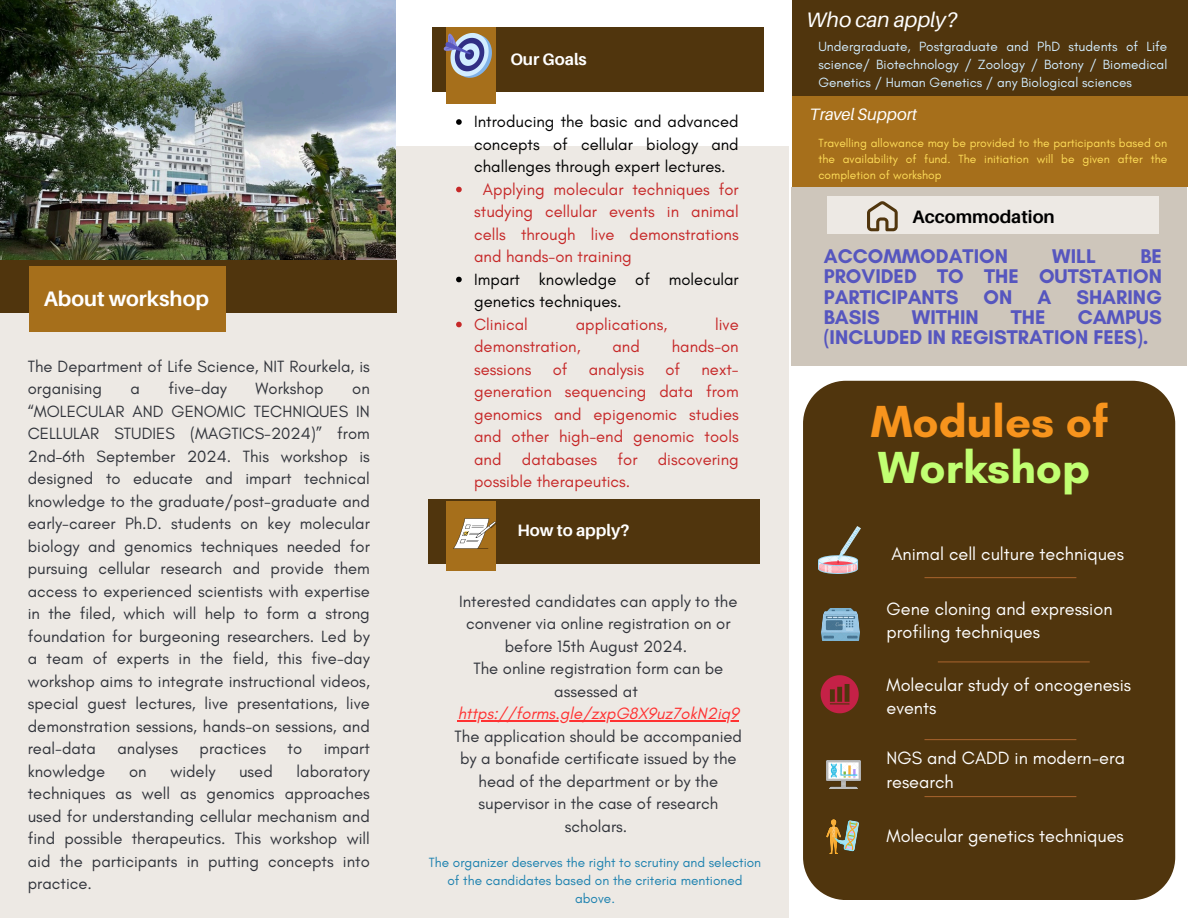
<style>
.page{position:relative;width:1188px;height:918px;background:#fff}
.page>*{position:absolute;margin:0;border:0;box-sizing:border-box;transform-origin:0 0}
.t1{font:700 45.75px/46.2px "Glacial Indifference";color:#f7941d}
.t2{font:700 21px "Aileron";color:#fff}
.t3{font:italic 21px "Aileron";color:#fff}
.t4{font:700 20.25px/20.2px "Glacial Indifference";color:#5656bf;text-align:justify}
.t5{font:18.15px/23.7px "Glacial Indifference";color:#fff}
.t6{font:700 18px "Aileron";color:#000}
.t7{font:16.65px/22.5px "Glacial Indifference";color:#31343b;text-align:justify}
.t8{font:16.65px/22.5px "Glacial Indifference";color:#c62828;text-align:justify}
.t9{font:16.65px/22.5px "Glacial Indifference";color:#000;text-align:justify}
.t10{font:700 16.5px "Aileron";color:#fff}
.t11{font:italic 16.5px "Aileron";color:#fff}
.t12{font:13.65px/18px "Glacial Indifference";color:#d2edff;text-align:justify}
.t13{font:13.65px/18px "Glacial Indifference";color:#1c81af;text-align:center}
.t14{font:12px/16px "Glacial Indifference";color:#ffde59;text-align:justify}
.s1{font-style:italic;color:#ff3131}
.s2{color:#c1ff72}
</style>
<div class="page">
<div style="left:0;top:147px;width:789px;height:771px;background:#ede9e4"></div>
<div style="left:791px;top:187px;width:396px;height:179px;background:#cec6bb"></div>
<div style="left:792px;top:95px;width:396px;height:92px;background:#a66f1b"></div>
<img style="left:0;top:0;width:396px;height:261px">
<div style="left:0;top:261px;width:397px;height:52px;background:#50350d"></div>
<div style="left:29px;top:267px;width:197px;height:65px;background:#a66f1b"></div>
<div style="left:433px;top:27px;width:331px;height:65px;background:#50350d"></div>
<div style="left:446px;top:27px;width:50px;height:77px;background:#a66f1b"></div>
<div style="left:428px;top:499px;width:331px;height:65px;background:#50350d"></div>
<div style="left:446px;top:501px;width:50px;height:70px;background:#a66f1b"></div>
<div style="left:792px;top:0;width:396px;height:96px;background:#50350d"></div>
<svg style="left:443px;top:33px;width:49px;height:45px"></svg>
<svg style="left:453px;top:518px;width:43px;height:31px"></svg>
<div style="left:803px;top:381px;width:372px;height:519px;background:#50350d"></div>
<svg style="left:821px;top:675px;width:38px;height:38px"></svg>
<hr style="left:924px;top:577px;width:152px;height:1px;background:#ff914d">
<hr style="left:938px;top:661px;width:152px;height:1px;background:#ff914d">
<hr style="left:924px;top:739px;width:152px;height:1px;background:#ff914d">
<hr style="left:924px;top:796px;width:152px;height:1px;background:#ff914d">
<img style="left:818px;top:526px;width:42px;height:48px">
<img style="left:827px;top:760px;width:34px;height:29px">
<img style="left:822px;top:609px;width:37px;height:31px">
<img style="left:826px;top:820px;width:33px;height:34px">
<div style="left:827px;top:196px;width:331px;height:37px;background:#ede9e4"></div>
<svg style="left:867px;top:201px;width:30px;height:30px"></svg>
<svg style="left:456px;top:119px;width:6px;height:6px"></svg>
<svg style="left:456px;top:187px;width:6px;height:5px"></svg>
<svg style="left:456px;top:277px;width:6px;height:5px"></svg>
<svg style="left:456px;top:322px;width:6px;height:5px"></svg>
<hr style="left:458px;top:720px;width:281px;height:1px;background:#ff3131">
<h5 class="t2" style="left:44px;top:286px;width:167px">About workshop</h5>
<h6 class="t7" style="left:28px;top:355px;width:344px">The Department of Life Science, NIT Rourkela, is organising</h6>
<h6 class="t7" style="left:131px;top:377px;width:11px">a</h6>
<h6 class="t7" style="left:169px;top:377px;width:60px">five-day</h6>
<h6 class="t7" style="left:256px;top:377px;width:70px">Workshop</h6>
<h6 class="t7" style="left:28px;top:377px;width:344px;text-indent:324px">on “MOLECULAR AND GENOMIC TECHNIQUES IN CELLULAR STUDIES (MAGTICS-2024)” from 2nd–6th September 2024. This workshop is designed to educate and impart technical knowledge to the graduate/post-graduate and early-career Ph.D. students on key molecular biology and genomics techniques needed for pursuing cellular research and provide them access to experienced scientists with expertise in the filed, which will help to form a strong foundation for burgeoning researchers. Led by a team of experts in the field, this five-day workshop aims to integrate instructional videos, special guest lectures, live presentations, live demonstration sessions, hands-on sessions, and real-data</h6>
<h6 class="t7" style="left:117px;top:737px;width:62px">analyses</h6>
<h6 class="t7" style="left:200px;top:737px;width:68px">practices</h6>
<h6 class="t7" style="left:288px;top:737px;width:16px">to</h6>
<h6 class="t7" style="left:324px;top:737px;width:48px">impart</h6>
<h6 class="t7" style="left:28px;top:760px;width:344px;text-indent:269px">laboratory techniques as well as genomics approaches used for understanding cellular mechanism and find possible therapeutics. This workshop will aid the participants in putting concepts into practice.</h6>
<h6 class="t7" style="left:28px;top:760px;width:79px">knowledge</h6>
<h6 class="t7" style="left:129px;top:760px;width:19px">on</h6>
<h6 class="t7" style="left:170px;top:760px;width:47px">widely</h6>
<h6 class="t7" style="left:239px;top:760px;width:35px">used</h6>
<h6 class="t10" style="left:510px;top:49px;width:78px">Our Goals</h6>
<p class="t9" style="left:474px;top:110px;width:266px">Introducing the basic and advanced concepts of cellular biology and challenges through expert lectures.</p>
<p class="t8" style="left:474px;top:178px;width:266px;text-indent:9px">Applying molecular techniques for studying cellular events in animal cells through live demonstrations and hands-on training</p>
<h5 class="t9" style="left:474px;top:268px;width:266px">Impart knowledge of molecular genetics techniques.</h5>
<h2 class="t8" style="left:474px;top:313px;width:55px">Clinical</h2>
<h2 class="t8" style="left:576px;top:313px;width:93px">applications,</h2>
<h2 class="t8" style="left:715px;top:313px;width:25px">live</h2>
<h2 class="t8" style="left:474px;top:335px;width:108px">demonstration,</h2>
<h2 class="t8" style="left:612px;top:335px;width:29px">and</h2>
<h2 class="t8" style="left:672px;top:335px;width:68px">hands-on</h2>
<h2 class="t8" style="left:474px;top:358px;width:59px">sessions</h2>
<h2 class="t8" style="left:553px;top:358px;width:16px">of</h2>
<h2 class="t8" style="left:589px;top:358px;width:57px">analysis</h2>
<h2 class="t8" style="left:665px;top:358px;width:16px">of</h2>
<h2 class="t8" style="left:474px;top:358px;width:266px;text-indent:227px">next&shy;generation sequencing data from genomics and epigenomic studies and other high-end genomic tools and databases for discovering possible therapeutics.</h2>
<p class="t10" style="left:518px;top:520px;width:113px">How to apply?</p>
<h1 class="t7" style="left:459px;top:590px;width:280px;text-align:center">Interested candidates can apply to the convener via online registration on or before 15th August 2024.<br>The online registration form can be assessed at</h1>
<p class="t7" style="left:455px;top:702px;width:289px;text-align:center"><span class="s1">https://forms.gle/zxpG8X9uz7okN2iq9<br></span>The application should be accompanied by a bonafide certificate issued by the head of the department or by the supervisor in the case of research scholars.</p>
<h6 class="t13" style="left:429px;top:854px;width:334px">The organizer deserves the right to scrutiny and selection of the candidates based on the criteria mentioned above.</h6>
<h4 class="t3" style="left:807px;top:6px;width:153px">Who can apply?</h4>
<p class="t12" style="left:818px;top:37px;width:350px">Undergraduate, Postgraduate and PhD students of Life science/ Biotechnology / Zoology / Botony / Biomedical Genetics / Human Genetics / any Biological sciences</p>
<h6 class="t11" style="left:810px;top:104px;width:109px">Travel Support</h6>
<p class="t14" style="left:818px;top:134px;width:350px">Travelling allowance may be provided to the participants based on the availability of fund. The initiation will be given after the completion of workshop</p>
<p class="t6" style="left:913px;top:205px;width:144px">Accommodation</p>
<p class="t4" style="left:824px;top:246px;width:186px">ACCOMMODATION</p>
<p class="t4" style="left:1052px;top:246px;width:45px">WILL</p>
<p class="t4" style="left:824px;top:246px;width:340px;text-indent:317px">BE PROVIDED TO THE OUTSTATION PARTICIPANTS ON A SHARING BASIS</p>
<p class="t4" style="left:824px;top:307px;width:340px;text-indent:254px">CAMPUS (INCLUDED IN REGISTRATION FEES).</p>
<p class="t4" style="left:912px;top:307px;width:68px">WITHIN</p>
<p class="t4" style="left:1011px;top:307px;width:36px">THE</p>
<h6 class="t1" style="left:871px;top:398px;width:239px">Modules of<br><span class="s2">Workshop</span></h6>
<p class="t5" style="left:891px;top:541px;width:234px">Animal cell culture techniques</p>
<p class="t5" style="left:887px;top:597px;width:228px">Gene cloning and expression profiling techniques</p>
<h3 class="t5" style="left:887px;top:672px;width:246px">Molecular study of oncogenesis events</h3>
<h6 class="t5" style="left:887px;top:746px;width:240px">NGS and CADD in modern-era research</h6>
<p class="t5" style="left:887px;top:824px;width:239px">Molecular genetics techniques</p>
</div>
